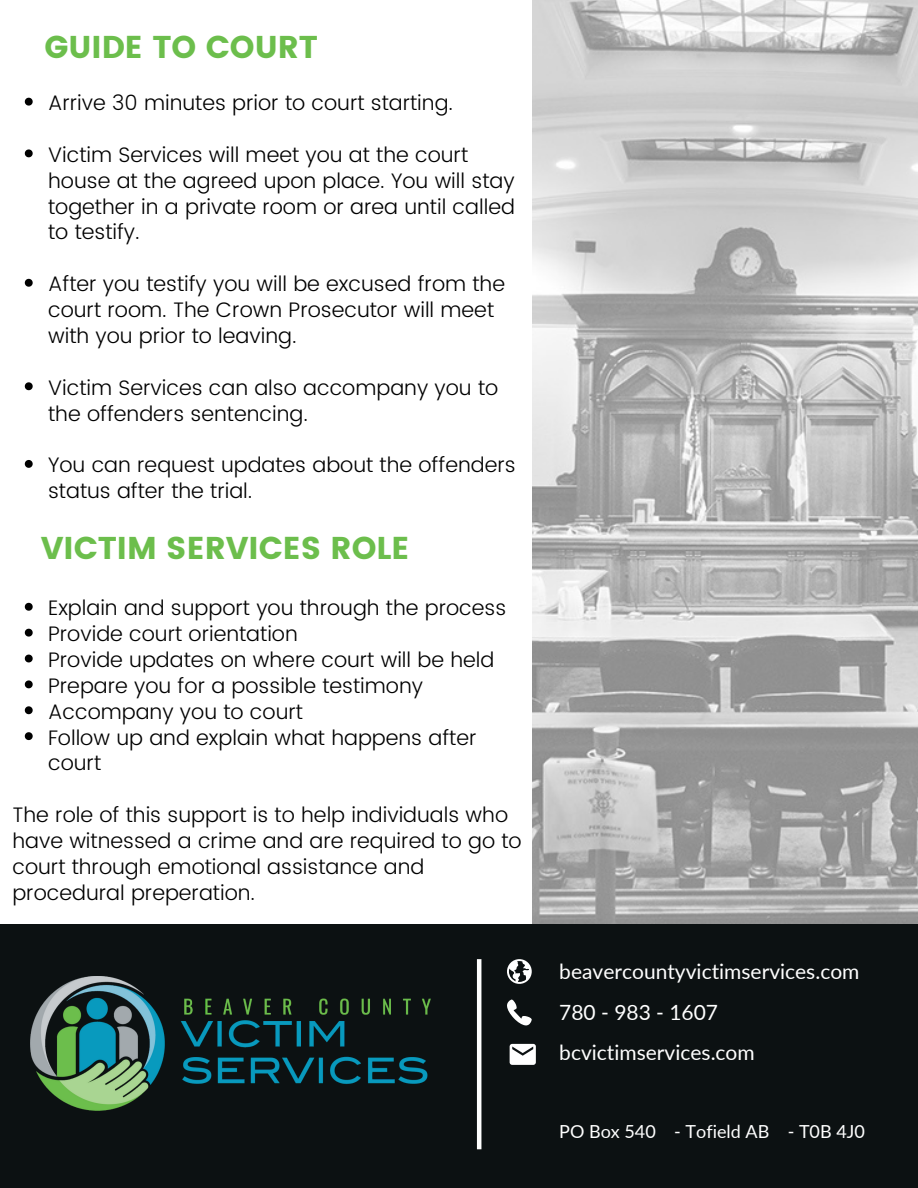
<style>
.page{position:relative;width:918px;height:1188px;background:#fff}
.page>*{position:absolute;margin:0;border:0;box-sizing:border-box;transform-origin:0 0}
.t1{font:31.5px "Poppins";color:#6cbe4c}
.t2{font:300 21px/25.8px "Poppins";color:#000}
.t3{font:21px/40.5px "Lato";color:#fff}
.t4{font:18px "Lato";color:#fff}
</style>
<div class="page">
<img style="left:532px;top:0;width:386px;height:924px">
<div style="left:0;top:924px;width:918px;height:264px;background:#0c1112"></div>
<svg style="left:507px;top:1000px;width:25px;height:25px"></svg>
<svg style="left:507px;top:959px;width:25px;height:25px"></svg>
<svg style="left:510px;top:1044px;width:26px;height:21px"></svg>
<svg style="left:477px;top:959px;width:4px;height:190px"></svg>
<svg style="left:25px;top:98px;width:8px;height:8px"></svg>
<svg style="left:25px;top:149px;width:8px;height:8px"></svg>
<svg style="left:25px;top:279px;width:8px;height:8px"></svg>
<svg style="left:25px;top:382px;width:8px;height:8px"></svg>
<svg style="left:25px;top:460px;width:8px;height:8px"></svg>
<svg style="left:25px;top:603px;width:8px;height:8px"></svg>
<svg style="left:25px;top:629px;width:8px;height:8px"></svg>
<svg style="left:25px;top:655px;width:8px;height:7px"></svg>
<svg style="left:25px;top:680px;width:8px;height:8px"></svg>
<svg style="left:25px;top:706px;width:8px;height:8px"></svg>
<svg style="left:25px;top:732px;width:8px;height:8px"></svg>
<img style="left:31px;top:976px;width:399px;height:134px">
<h1 class="t1" style="left:44px;top:29px;width:275px">GUIDE TO COURT</h1>
<p class="t2" style="left:48px;top:90px;width:407px">Arrive 30 minutes prior to court starting.</p>
<p class="t2" style="left:48px;top:142px;width:468px">Victim Services will meet you at the court house at the agreed upon place. You will stay together in a private room or area until called to testify.</p>
<p class="t2" style="left:48px;top:271px;width:459px">After you testify you will be excused from the court room. The Crown Prosecutor will meet with you prior to leaving.</p>
<p class="t2" style="left:48px;top:375px;width:452px">Victim Services can also accompany you to the offenders sentencing.</p>
<p class="t2" style="left:48px;top:452px;width:469px">You can request updates about the offenders status after the trial.</p>
<h1 class="t1" style="left:41px;top:530px;width:370px">VICTIM SERVICES ROLE</h1>
<p class="t2" style="left:48px;top:595px;width:460px">Explain and support you through the process<br>Provide court orientation<br>Provide updates on where court will be held<br>Prepare you for a possible testimony<br>Accompany you to court<br>Follow up and explain what happens after court</p>
<p class="t2" style="left:12px;top:802px;width:511px">The role of this support is to help individuals who have witnessed a crime and are required to go to court through emotional assistance and procedural preperation.</p>
<p class="t3" style="left:559px;top:951px;width:302px">beavercountyvictimservices.com<br>780 - 983 - 1607 bcvictimservices.com</p>
<p class="t4" style="left:559px;top:1120px;width:307px">PO Box 540 - Tofield AB - T0B 4J0</p>
</div>
